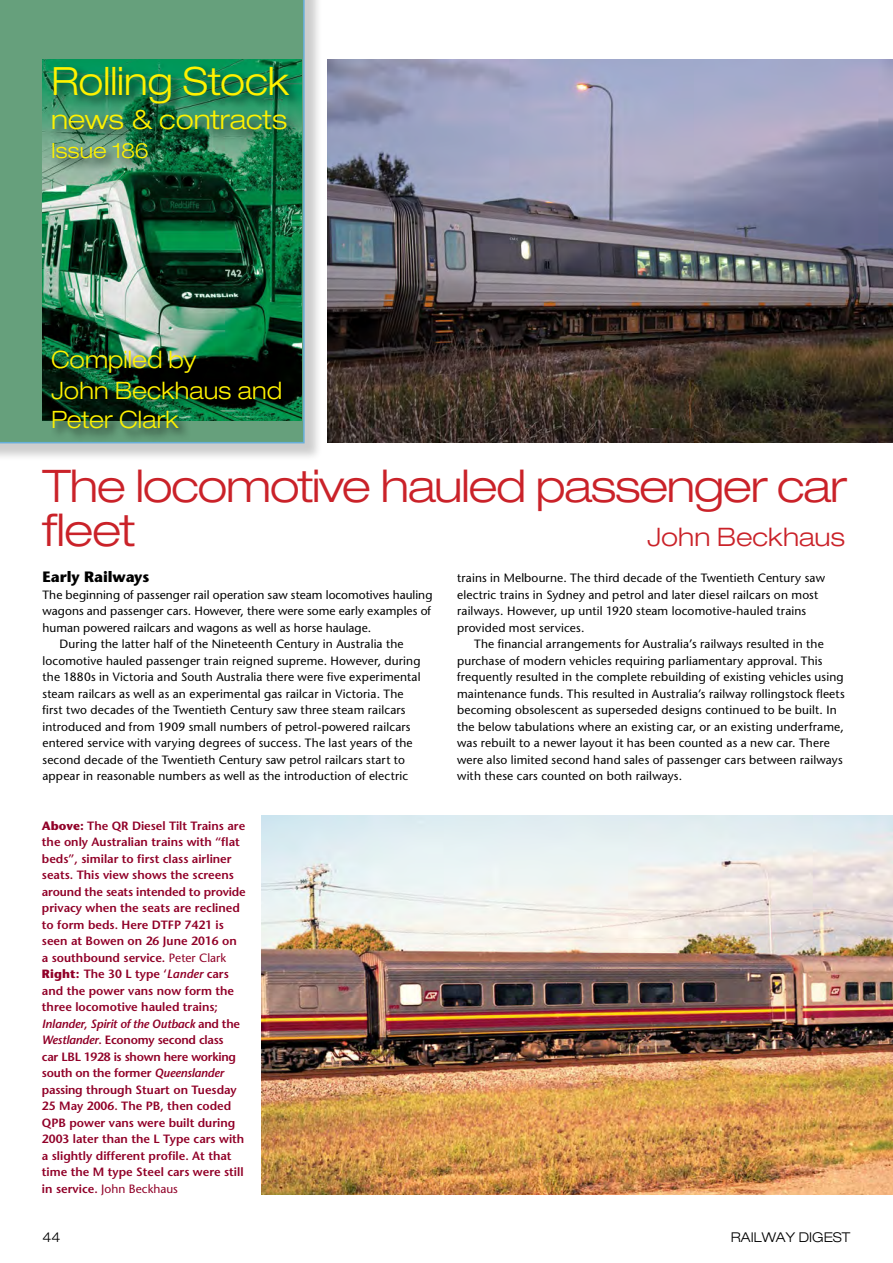
<style>
.page{position:relative;width:893px;height:1263px;background:#fff}
.page>*{position:absolute;margin:0;border:0;box-sizing:border-box;transform-origin:0 0}
.t1{font:300 expanded 45px/43.5px "Helvetica Neue";letter-spacing:-.03em;color:#ca2229}
.t2{font:300 expanded 39px "Helvetica Neue";color:#fff200;scale:.96 1}
.t3{font:300 expanded 27px "Helvetica Neue";letter-spacing:-.005em;color:#fff200}
.t4{font:300 expanded 25.5px "Helvetica Neue";color:#ca2229}
.t5{font:300 expanded 24px/31.5px "Helvetica Neue";letter-spacing:.005em;color:#fff200;scale:.96 1}
.t6{font:300 expanded 21px "Helvetica Neue";letter-spacing:.005em;color:#fff200}
.t7{font:700 15px "Stone Sans";letter-spacing:-.005em;color:#000}
.t8{font:300 expanded 13.5px "Helvetica Neue";color:#000}
.t9{font:12px/16.5px "Stone Sans";letter-spacing:.01em;color:#000}
.t10{font:600 12px/16.5px "Stone Sans";color:#910028}
.s1{font-weight:700}
.s2{font-weight:400}
.s3{font-style:italic}
</style>
<div class="page">
<div style="left:0;top:0;width:323px;height:462px;background:#000;opacity:.33"></div>
<div style="left:0;top:0;width:305px;height:443px;background:#66a07c"></div>
<img style="left:43px;top:59px;width:259px;height:362px">
<img style="left:327px;top:60px;width:566px;height:382px">
<div style="left:51px;top:64px;width:252px;height:108px;background:#000;opacity:.75"></div>
<div style="left:50px;top:348px;width:245px;height:94px;background:#000;opacity:.75"></div>
<img style="left:261px;top:815px;width:632px;height:380px">
<h2 class="t2" style="left:51px;top:57px;width:250px">Rolling Stock</h2>
<h3 class="t3" style="left:51px;top:103px;width:237px">news &amp; contracts</h3>
<h3 class="t6" style="left:51px;top:137px;width:99px">Issue 186</h3>
<h3 class="t5" style="left:51px;top:343px;width:242px">Compiled by<br>John Beckhaus and</h3>
<h3 class="t5" style="left:51px;top:403px;width:135px">Peter Clark</h3>
<h1 class="t1" style="left:43px;top:464px;width:806px">The locomotive hauled passenger car fleet</h1>
<h3 class="t4" style="left:647px;top:521px;width:199px">John Beckhaus</h3>
<p class="t7" style="left:43px;top:568px;width:108px">Early Railways</p>
<p class="t9" style="left:43px;top:586px;width:391px">The beginning of passenger rail operation saw steam locomotives hauling</p>
<p class="t9" style="left:43px;top:603px;width:390px">wagons and passenger cars. However, there were some early examples of</p>
<p class="t9" style="left:43px;top:619px;width:330px">human powered railcars and wagons as well as horse haulage.</p>
<p class="t9" style="left:60px;top:636px;width:346px">During the latter half of the Nineteenth Century in Australia the</p>
<p class="t9" style="left:43px;top:652px;width:379px">locomotive hauled passenger train reigned supreme. However, during</p>
<p class="t9" style="left:43px;top:669px;width:380px">the 1880s in Victoria and South Australia there were five experimental</p>
<p class="t9" style="left:43px;top:685px;width:363px">steam railcars as well as an experimental gas railcar in Victoria. The</p>
<p class="t9" style="left:43px;top:702px;width:365px">first two decades of the Twentieth Century saw three steam railcars</p>
<p class="t9" style="left:43px;top:718px;width:370px">introduced and from 1909 small numbers of petrol-powered railcars</p>
<p class="t9" style="left:43px;top:735px;width:372px">entered service with varying degrees of success. The last years of the</p>
<p class="t9" style="left:43px;top:751px;width:364px">second decade of the Twentieth Century saw petrol railcars start to</p>
<p class="t9" style="left:43px;top:768px;width:367px">appear in reasonable numbers as well as the introduction of electric</p>
<p class="t9" style="left:457px;top:570px;width:369px">trains in Melbourne. The third decade of the Twentieth Century saw electric trains in Sydney and petrol and later diesel railcars on most railways. However, up until 1920 steam locomotive-hauled trains provided most services.</p>
<p class="t9" style="left:457px;top:636px;width:389px;text-indent:17px">The financial arrangements for Australia’s railways resulted in the purchase of modern vehicles requiring parliamentary approval. This frequently resulted in the complete rebuilding of existing vehicles using maintenance funds. This resulted in Australia’s railway rollingstock fleets becoming obsolescent as superseded designs continued to be built. In the below tabulations where an existing car, or an existing underframe, was rebuilt to a newer layout it has been counted as a new car. There were also limited second hand sales of passenger cars between railways with these cars counted on both railways.</p>
<p class="t10" style="left:42px;top:817px;width:205px"><span class="s1">Above:</span> The QR Diesel Tilt Trains are the only Australian trains with “flat beds”, similar to first class airliner seats. This view shows the screens around the seats intended to provide privacy when the seats are reclined to form beds. Here DTFP 7421 is seen at Bowen on 26 June 2016 on a southbound service. <span class="s2">Peter Clark </span><span class="s1">Right:</span> The 30 L type ‘<span class="s3">Lander</span> cars and the power vans now form the three locomotive hauled trains; <span class="s3">Inlander</span>, <span class="s3">Spirit of the Outback</span> and the <span class="s3">Westlander</span>. Economy second class<br>car LBL 1928 is shown here working south on the former <span class="s3">Queenslander </span>passing through Stuart on Tuesday 25 May 2006. The PB, then coded QPB power vans were built during 2003 later than the L Type cars with a slightly different profile. At that time the M type Steel cars were still in service. <span class="s2">John Beckhaus</span></p>
<p class="t8" style="left:43px;top:1229px;width:20px">44</p>
<p class="t8" style="left:731px;top:1229px;width:121px">RAILWAY DIGEST</p>
</div>
